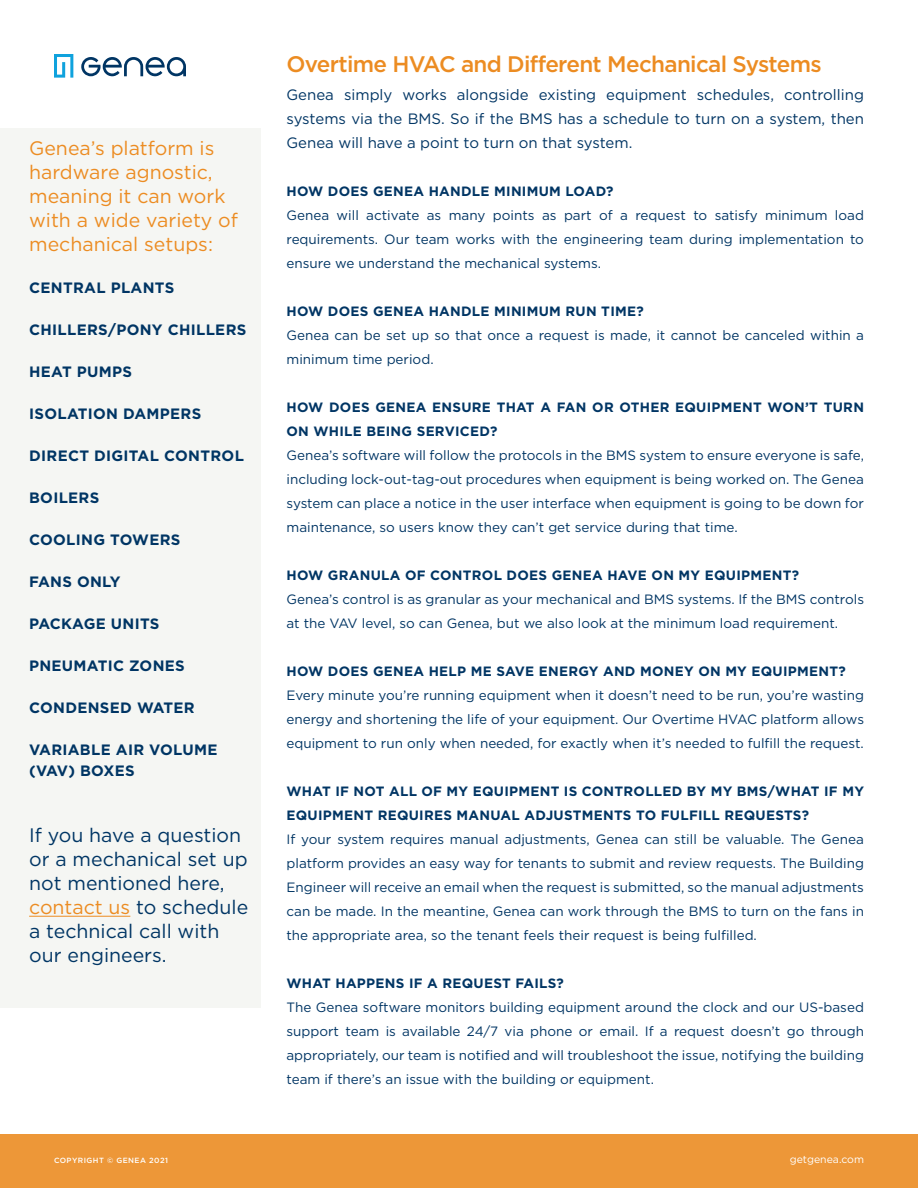
<style>
.page{position:relative;width:918px;height:1188px;background:#fff}
.page>*{position:absolute;margin:0;border:0;box-sizing:border-box;transform-origin:0 0}
.t1{font:500 22.5px "Gotham";letter-spacing:-.03em;color:#ec8c22}
.t2{font:19.5px/24px "Gotham";color:#003564}
.t3{font:19.5px/24px "Gotham";color:#ec8c22}
.t4{font:700 15px "Gotham";letter-spacing:.02em;color:#003564}
.t5{font:15px/24px "Gotham";color:#003564;text-align:justify}
.t6{font:700 15px "Gotham";letter-spacing:-.005em;color:#003564}
.t7{font:13.5px/24px "Gotham";color:#003564;text-align:justify}
.t8{font:700 13.5px/24px "Gotham";letter-spacing:.02em;color:#003564}
.t9{font:10.5px "Gotham";color:#fff}
.t10{font:500 7.5px "Gotham";letter-spacing:.06em;color:#fff}
.s1{color:#ec8c22}
</style>
<div class="page">
<div style="left:0;top:128px;width:261px;height:880px;background:#f5f6f3"></div>
<div style="left:0;top:1134px;width:918px;height:54px;background:#ed9738"></div>
<svg style="left:54px;top:54px;width:19px;height:24px"></svg>
<svg style="left:81px;top:57px;width:105px;height:19px"></svg>
<hr style="left:29px;top:916px;width:101px;height:1px;background:#ec8c22">
<p class="t3" style="left:29px;top:135px;width:198px">Genea’s platform is hardware agnostic, meaning it can work</p>
<p class="t3" style="left:29px;top:207px;width:210px">with a wide variety of mechanical setups:</p>
<p class="t4" style="left:29px;top:279px;width:147px">CENTRAL PLANTS</p>
<p class="t4" style="left:29px;top:321px;width:219px">CHILLERS/PONY CHILLERS</p>
<p class="t4" style="left:29px;top:363px;width:104px">HEAT PUMPS</p>
<p class="t4" style="left:29px;top:405px;width:174px">ISOLATION DAMPERS</p>
<p class="t4" style="left:29px;top:447px;width:216px">DIRECT DIGITAL CONTROL</p>
<p class="t4" style="left:29px;top:489px;width:72px">BOILERS</p>
<p class="t4" style="left:29px;top:531px;width:153px">COOLING TOWERS</p>
<p class="t4" style="left:29px;top:573px;width:93px">FANS ONLY</p>
<p class="t4" style="left:29px;top:615px;width:132px">PACKAGE UNITS</p>
<p class="t4" style="left:29px;top:657px;width:157px">PNEUMATIC ZONES</p>
<p class="t4" style="left:29px;top:699px;width:167px">CONDENSED WATER</p>
<p class="t4" style="left:29px;top:741px;width:190px">VARIABLE AIR VOLUME</p>
<p class="t6" style="left:29px;top:762px;width:107px">(VAV) BOXES</p>
<p class="t2" style="left:29px;top:822px;width:221px">If you have a question or a mechanical set up not mentioned here, <span class="s1">contact us</span> to schedule a technical call with our engineers.</p>
<h1 class="t1" style="left:286px;top:51px;width:537px">Overtime HVAC and Different Mechanical Systems</h1>
<p class="t5" style="left:286px;top:82px;width:579px">Genea simply works alongside existing equipment schedules, controlling systems via the BMS. So if the BMS has a schedule to turn on a system, then Genea will have a point to turn on that system.</p>
<p class="t8" style="left:286px;top:178px;width:329px">HOW DOES GENEA HANDLE MINIMUM LOAD?</p>
<p class="t7" style="left:286px;top:202px;width:579px">Genea will activate as many points as part of a request to satisfy minimum load requirements. Our team works with the engineering team during implementation to ensure we understand the mechanical systems.</p>
<p class="t8" style="left:286px;top:298px;width:359px">HOW DOES GENEA HANDLE MINIMUM RUN TIME?</p>
<p class="t7" style="left:286px;top:323px;width:579px">Genea can be set up so that once a request is made, it cannot be canceled within a minimum time period.</p>
<p class="t8" style="left:286px;top:394px;width:579px">HOW DOES GENEA ENSURE THAT A FAN OR OTHER EQUIPMENT WON’T TURN<br>ON WHILE BEING SERVICED?</p>
<p class="t7" style="left:286px;top:443px;width:579px">Genea’s software will follow the protocols in the BMS system to ensure everyone is safe, including lock-out-tag-out procedures when equipment is being worked on. The Genea system can place a notice in the user interface when equipment is going to be down for maintenance, so users know they can’t get service during that time.</p>
<p class="t8" style="left:286px;top:562px;width:514px">HOW GRANULA OF CONTROL DOES GENEA HAVE ON MY EQUIPMENT?</p>
<p class="t7" style="left:286px;top:587px;width:579px">Genea’s control is as granular as your mechanical and BMS systems. If the BMS controls at the VAV level, so can Genea, but we also look at the minimum load requirement.</p>
<p class="t8" style="left:286px;top:658px;width:561px">HOW DOES GENEA HELP ME SAVE ENERGY AND MONEY ON MY EQUIPMENT?</p>
<p class="t7" style="left:286px;top:683px;width:579px">Every minute you’re running equipment when it doesn’t need to be run, you’re wasting energy and shortening the life of your equipment. Our Overtime HVAC platform allows equipment to run only when needed, for exactly when it’s needed to fulfill the request.</p>
<p class="t8" style="left:286px;top:778px;width:579px">WHAT IF NOT ALL OF MY EQUIPMENT IS CONTROLLED BY MY BMS/WHAT IF MY<br>EQUIPMENT REQUIRES MANUAL ADJUSTMENTS TO FULFILL REQUESTS?</p>
<p class="t7" style="left:286px;top:827px;width:579px">If your system requires manual adjustments, Genea can still be valuable. The Genea platform provides an easy way for tenants to submit and review requests. The Building Engineer will receive an email when the request is submitted, so the manual adjustments can be made. In the meantine, Genea can work through the BMS to turn on the fans in the appropriate area, so the tenant feels their request is being fulfilled.</p>
<p class="t8" style="left:286px;top:970px;width:279px">WHAT HAPPENS IF A REQUEST FAILS?</p>
<p class="t7" style="left:286px;top:995px;width:579px">The Genea software monitors building equipment around the clock and our US-based support team is available 24/7 via phone or email. If a request doesn’t go through appropriately, our team is notified and will troubleshoot the issue, notifying the building team if there’s an issue with the building or equipment.</p>
<p class="t10" style="left:54px;top:1156px;width:116px">COPYRIGHT © GENEA 2021</p>
<p class="t9" style="left:790px;top:1153px;width:76px">getgenea.com</p>
</div>
